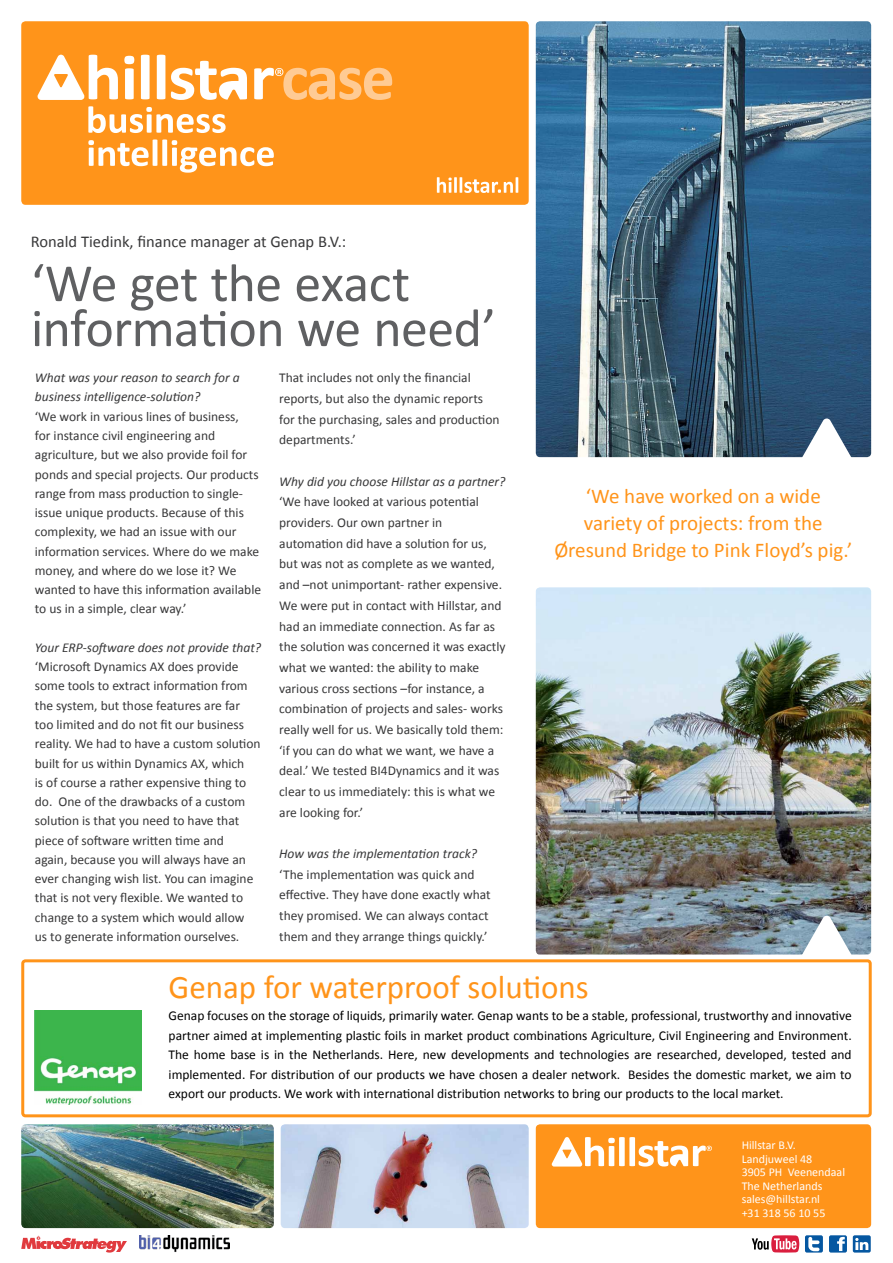
<style>
.page{position:relative;width:893px;height:1263px;background:#fff}
.page>*{position:absolute;margin:0;border:0;box-sizing:border-box;transform-origin:0 0}
.t1{font:54px/45px "Calibri";letter-spacing:-.015em;color:#5f6062}
.t2{font:33px "Calibri";color:#ff941a}
.t3{font:21px/27px "Calibri";color:#ff941a;text-align:center}
.t4{font:16.5px "Calibri";color:#383839}
.t5{font:13.5px/19.2px "Calibri";color:#383839}
.t6{font:13.5px/19.5px "Calibri";color:#000;text-align:justify}
.t7{font:italic 13.5px/19.2px "Calibri";color:#383839}
.t8{font:12px/13.5px "Calibri";color:#fff}
</style>
<div class="page">
<div style="left:21px;top:21px;width:508px;height:184px;background:#ff941a;border-radius:4px"></div>
<img style="left:536px;top:21px;width:335px;height:436px">
<img style="left:536px;top:587px;width:335px;height:367px">
<img style="left:21px;top:1124px;width:253px;height:104px">
<img style="left:281px;top:1124px;width:248px;height:104px">
<svg style="left:88px;top:106px;width:138px;height:27px"></svg>
<svg style="left:88px;top:139px;width:186px;height:34px"></svg>
<svg style="left:437px;top:177px;width:81px;height:16px"></svg>
<div style="left:536px;top:1124px;width:335px;height:104px;background:#ff941a;border-radius:4px"></div>
<svg style="left:552px;top:1137px;width:160px;height:29px"></svg>
<svg style="left:38px;top:55px;width:354px;height:45px"></svg>
<svg style="left:800px;top:916px;width:53px;height:39px"></svg>
<svg style="left:800px;top:418px;width:53px;height:40px"></svg>
<div style="left:21px;top:959px;width:851px;height:158px;border:3px solid #ff941a;border-radius:3px"></div>
<img style="left:35px;top:1011px;width:106px;height:94px">
<div style="left:829px;top:1235px;width:18px;height:17px;background:#0557a1;border-radius:2px"></div>
<svg style="left:837px;top:1236px;width:8px;height:15px"></svg>
<div style="left:853px;top:1235px;width:18px;height:17px;background:#0557a1;border-radius:2px"></div>
<svg style="left:855px;top:1238px;width:13px;height:12px"></svg>
<div style="left:805px;top:1235px;width:18px;height:17px;background:#0557a1;border-radius:2px"></div>
<svg style="left:808px;top:1237px;width:11px;height:14px"></svg>
<svg style="left:752px;top:1235px;width:47px;height:17px"></svg>
<svg style="left:21px;top:1235px;width:106px;height:17px"></svg>
<img style="left:140px;top:1235px;width:90px;height:17px">
<p class="t4" style="left:31px;top:231px;width:317px">Ronald Tiedink, finance manager at Genap B.V.:</p>
<h1 class="t1" style="left:31px;top:261px;width:467px">‘We get the exact information we need’</h1>
<p class="t7" style="left:35px;top:368px;width:206px">What was your reason to search for a business intelligence-solution?</p>
<p class="t5" style="left:35px;top:407px;width:228px">‘We work in various lines of business,<br>for instance civil engineering and agriculture, but we also provide foil for ponds and special projects. Our products range from mass production to single&shy;issue unique products. Because of this complexity, we had an issue with our information services. Where do we make money, and where do we lose it? We wanted to have this information available to us in a simple, clear way.’</p>
<p class="t7" style="left:35px;top:637px;width:228px">Your ERP-software does not provide that?</p>
<p class="t5" style="left:35px;top:657px;width:227px">‘Microsoft Dynamics AX does provide some tools to extract information from the system, but those features are far too limited and do not fit our business reality. We had to have a custom solution built for us within Dynamics AX, which<br>is of course a rather expensive thing to do. One of the drawbacks of a custom solution is that you need to have that piece of software written time and<br>again, because you will always have an ever changing wish list. You can imagine that is not very flexible. We wanted to change to a system which would allow<br>us to generate information ourselves.</p>
<p class="t5" style="left:279px;top:367px;width:222px;line-height:20.7px">That includes not only the financial reports, but also the dynamic reports for the purchasing, sales and production departments.’</p>
<p class="t7" style="left:279px;top:471px;width:228px">Why did you choose Hillstar as a partner?</p>
<p class="t5" style="left:279px;top:492px;width:228px;line-height:20.7px">‘We have looked at various potential providers. Our own partner in automation did have a solution for us, but was not as complete as we wanted, and –not unimportant- rather expensive.<br>We were put in contact with Hillstar, and had an immediate connection. As far as the solution was concerned it was exactly what we wanted: the ability to make various cross sections –for instance, a combination of projects and sales- works really well for us. We basically told them: ‘if you can do what we want, we have a deal.’ We tested BI4Dynamics and it was clear to us immediately: this is what we are looking for.’</p>
<p class="t7" style="left:279px;top:843px;width:199px">How was the implementation track?</p>
<p class="t5" style="left:279px;top:864px;width:213px;line-height:20.7px">‘The implementation was quick and effective. They have done exactly what they promised. We can always contact them and they arrange things quickly.’</p>
<h3 class="t3" style="left:554px;top:483px;width:300px">‘We have worked on a wide variety of projects: from the<br>Øresund Bridge to Pink Floyd’s pig.’</h3>
<h2 class="t2" style="left:169px;top:966px;width:422px">Genap for waterproof solutions</h2>
<p class="t6" style="left:169px;top:1006px;width:685px">Genap focuses on the storage of liquids, primarily water. Genap wants to be a stable, professional, trustworthy and innovative partner aimed at implementing plastic foils in market product combinations Agriculture, Civil Engineering and Environment.<br>The home base is in the Netherlands. Here, new developments and technologies are researched, developed, tested and implemented. For distribution of our products we have chosen a dealer network. Besides the domestic market, we aim to export our products. We work with international distribution networks to bring our products to the local market.</p>
<p class="t8" style="left:742px;top:1138px;width:105px">Hillstar B.V.<br>Landjuweel 48<br>3905 PH Veenendaal<br>The Netherlands sales@hillstar.nl<br>+31 318 56 10 55</p>
</div>
